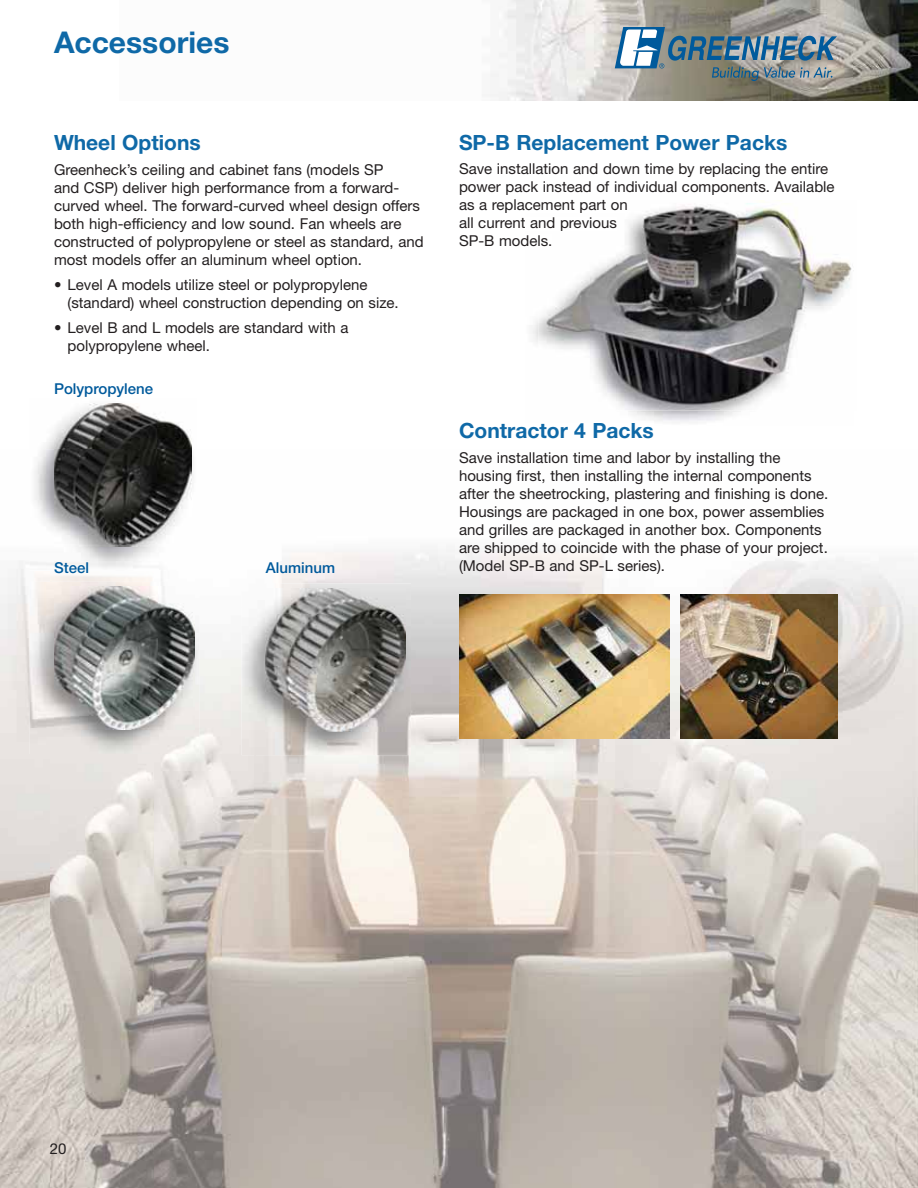
<style>
.page{position:relative;width:918px;height:1188px;background:#fff}
.page>*{position:absolute;margin:0;border:0;box-sizing:border-box;transform-origin:0 0}
.t1{font:700 30px "Helvetica Neue LT Std";color:#0f69a7}
.t2{font:700 21px "Helvetica Neue LT Std";color:#0f69a7}
.t3{font:15px/18px "Helvetica Neue LT Std";color:#231f20}
.t4{font:500 15px "Helvetica Neue LT Std";color:#005a9c}
.s1{font-weight:500}
</style>
<div class="page">
<img style="left:490px;top:0;width:428px;height:100px">
<svg style="left:615px;top:27px;width:222px;height:54px;background:#7d929c"></svg>
<img style="left:0;top:561px;width:50px;height:627px">
<img style="left:161px;top:549px;width:757px;height:58px">
<img style="left:153px;top:645px;width:102px;height:543px">
<img style="left:408px;top:607px;width:510px;height:581px">
<img style="left:50px;top:754px;width:103px;height:434px">
<img style="left:255px;top:755px;width:153px;height:433px">
<img style="left:241px;top:583px;width:170px;height:172px">
<img style="left:266px;top:589px;width:140px;height:142px">
<img style="left:30px;top:403px;width:167px;height:168px">
<img style="left:54px;top:404px;width:138px;height:142px">
<img style="left:30px;top:582px;width:169px;height:172px">
<img style="left:54px;top:587px;width:140px;height:142px">
<img style="left:680px;top:594px;width:157px;height:145px">
<img style="left:459px;top:594px;width:211px;height:145px">
<img style="left:539px;top:203px;width:315px;height:207px">
<svg style="left:539px;top:235px;width:12px;height:11px"></svg>
<h1 class="t1" style="left:54px;top:32px;width:177px">Accessories</h1>
<h2 class="t2" style="left:54px;top:135px;width:148px">Wheel Options</h2>
<p class="t3" style="left:54px;top:162px;width:371px">Greenheck’s ceiling and cabinet fans (models SP<br>and CSP) deliver high performance from a forward&shy;curved wheel. The forward-curved wheel design offers both high-efficiency and low sound. Fan wheels are constructed of polypropylene or steel as standard, and most models offer an aluminum wheel option.</p>
<p class="t3" style="left:68px;top:277px;width:333px;text-indent:-14px"><span class="s1">•</span> Level A models utilize steel or polypropylene (standard) wheel construction depending on size.</p>
<p class="t3" style="left:68px;top:320px;width:282px;text-indent:-14px"><span class="s1">•</span> Level B and L models are standard with a polypropylene wheel.</p>
<p class="t4" style="left:54px;top:383px;width:101px">Polypropylene</p>
<p class="t4" style="left:54px;top:562px;width:37px">Steel</p>
<p class="t4" style="left:266px;top:562px;width:71px">Aluminum</p>
<h2 class="t2" style="left:459px;top:135px;width:330px">SP-B Replacement Power Packs</h2>
<p class="t3" style="left:459px;top:161px;width:377px">Save installation and down time by replacing the entire power pack instead of individual components. Available as a replacement part on<br>all current and previous<br>SP-B models.</p>
<h2 class="t2" style="left:459px;top:423px;width:185px">Contrac or 4 P k</h2>
<h2 class="t2" style="left:540px;top:423px;width:9px">t</h2>
<h2 class="t2" style="left:606px;top:423px;width:49px">ac s</h2>
<p class="t3" style="left:459px;top:450px;width:371px">Save installation time and labor by installing the housing first, then installing the internal components after the sheetrocking, plastering and finishing is done.<br>Housings are packaged in one box, power assemblies and grilles are packaged in another box. Components are shipped to coincide with the phase of your project. (Model SP-B and SP-L series).</p>
<p class="t3" style="left:50px;top:1141px;width:18px">20</p>
</div>
